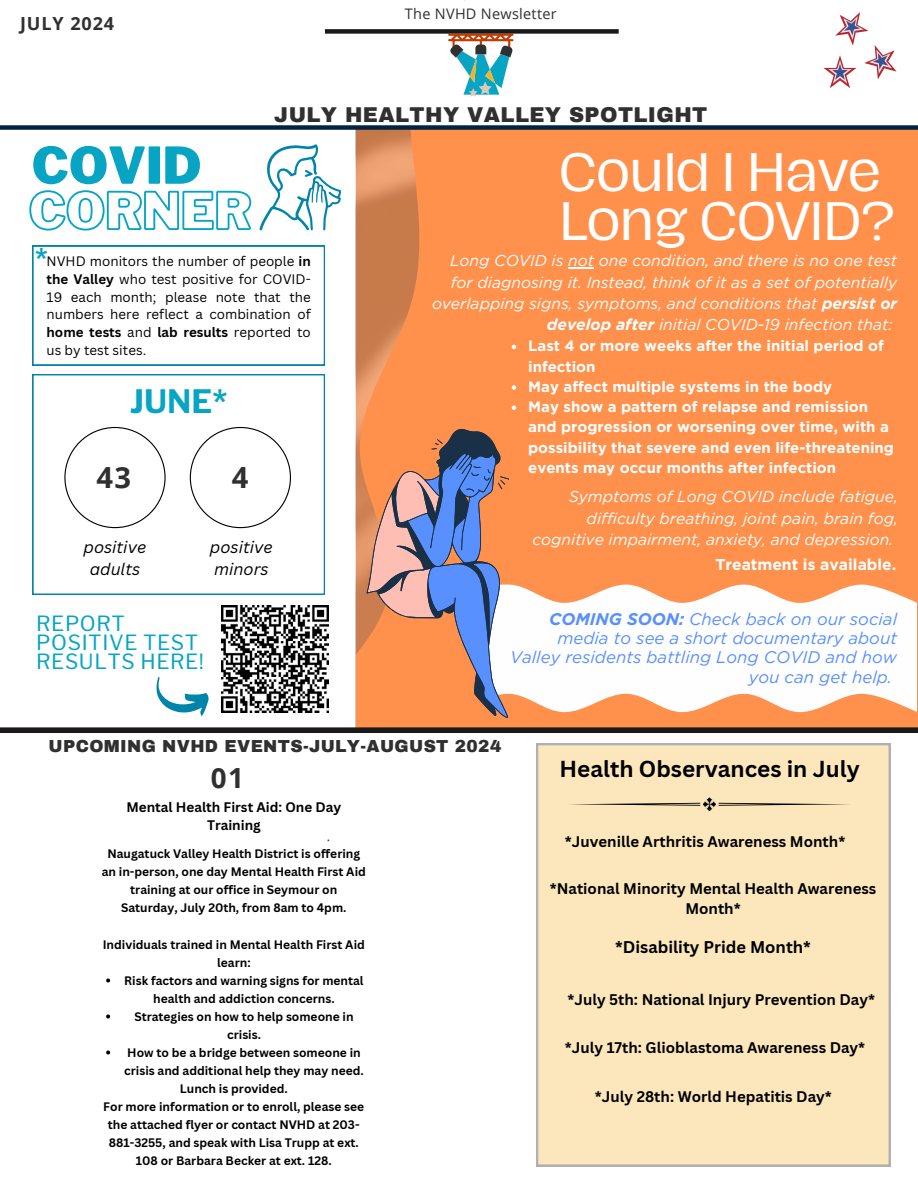
<style>
.page{position:relative;width:918px;height:1188px;background:#fff}
.page>*{position:absolute;margin:0;border:0;box-sizing:border-box;transform-origin:0 0}
.t1{font:900 50.4px "Libre Franklin";color:#07a5c3}
.t2{font:49.65px/49.3px "Hagrid";color:#fff}
.t3{font:700 31.95px "Libre Franklin";color:#07a5c3}
.t4{font:700 29.1px "Open Sans";color:#303030}
.t5{font:700 27.75px "Open Sans";color:#303030}
.t6{font:700 27px "Libre Franklin";color:#07a5c3}
.t7{font:700 22.5px "Canva Sans";color:#000}
.t8{font:900 21px "Archivo";letter-spacing:.02em;color:#303030}
.t9{font:20.85px/19px "Libre Franklin";letter-spacing:.03em;color:#07a5c3}
.t10{font:700 18px "Open Sans";letter-spacing:.05em;color:#303030}
.t11{font:900 16.95px "Archivo";letter-spacing:.02em;color:#303030}
.t12{font:italic 16.8px "Gotham";color:#5890ff}
.t13{font:700 16.5px "Canva Sans";color:#000}
.t14{font:italic 16.35px/22.5px "Canva Sans";color:#000;text-align:center}
.t15{font:italic 15.75px/21.3px "Gotham";color:#fff;text-align:right}
.t16{font:700 15.75px "Gotham";color:#fff}
.t17{font:700 15px/20.2px "Gotham";color:#fff}
.t18{font:700 15px/20.2px "Canva Sans";color:#000;text-align:center}
.t19{font:14.55px "Open Sans";letter-spacing:.02em;color:#303030}
.t20{font:700 13.5px/18px "Canva Sans";color:#000;text-align:center}
.t21{font:13.35px/17.9px "Canva Sans";color:#000;text-align:justify}
.t22{font:12.75px "Open Sans";color:#303030}
.t23{font:700 12px/18px "Canva Sans";color:#000;text-align:center}
.s1{font-weight:700}
</style>
<div class="page">
<div style="left:357px;top:126px;width:561px;height:602px;background:#ff914d"></div>
<svg style="left:448px;top:34px;width:65px;height:63px"></svg>
<div style="left:325px;top:29px;width:294px;height:5px;background:#1c191a"></div>
<svg style="left:259px;top:144px;width:81px;height:87px"></svg>
<svg style="left:29px;top:190px;width:223px;height:41px"></svg>
<img style="left:221px;top:606px;width:107px;height:107px">
<svg style="left:156px;top:676px;width:53px;height:40px"></svg>
<svg style="left:33px;top:246px;width:292px;height:119px"></svg>
<svg style="left:33px;top:374px;width:292px;height:221px"></svg>
<svg style="left:64px;top:427px;width:102px;height:101px"></svg>
<svg style="left:190px;top:427px;width:101px;height:101px"></svg>
<div style="left:536px;top:743px;width:354px;height:423px;background:#fbe7bb"></div>
<svg style="left:568px;top:798px;width:283px;height:13px;background:#dfcda6"></svg>
<svg style="left:824px;top:12px;width:73px;height:76px"></svg>
<svg style="left:356px;top:130px;width:64px;height:597px"></svg>
<div style="left:0;top:727px;width:918px;height:6px;background:#1c191a"></div>
<div style="left:0;top:125px;width:918px;height:5px;background:#002441"></div>
<svg style="left:509px;top:584px;width:408px;height:128px;background:#feeee4"></svg>
<svg style="left:106px;top:979px;width:4px;height:4px"></svg>
<svg style="left:106px;top:1015px;width:4px;height:4px"></svg>
<svg style="left:106px;top:1051px;width:4px;height:4px"></svg>
<svg style="left:568px;top:267px;width:26px;height:1px"></svg>
<svg style="left:512px;top:345px;width:4px;height:4px"></svg>
<svg style="left:512px;top:385px;width:4px;height:5px"></svg>
<svg style="left:512px;top:405px;width:4px;height:5px"></svg>
<svg style="left:367px;top:429px;width:142px;height:289px"></svg>
<p class="t10" style="left:20px;top:11px;width:96px">JULY 2024</p>
<p class="t19" style="left:405px;top:3px;width:153px">The NVHD Newsletter</p>
<h2 class="t8" style="left:274px;top:103px;width:435px">JULY HEALTHY VALLEY SPOTLIGHT</h2>
<h6 class="t1" style="left:32px;top:135px;width:171px">COVID</h6>
<h1 class="t6" style="left:35px;top:242px;width:14px">*</h1>
<p class="t21" style="left:47px;top:252px;width:266px">NVHD monitors the number of people <span class="s1">in the Valley</span> who test positive for COVID-19 each month; please note that the numbers here reflect a combination of <span class="s1">home tests</span> and <span class="s1">lab results</span> reported to us by test sites.</p>
<p class="t3" style="left:130px;top:382px;width:99px">JUNE*</p>
<p class="t4" style="left:97px;top:457px;width:36px">43</p>
<p class="t4" style="left:232px;top:457px;width:18px">4</p>
<p class="t14" style="left:84px;top:535px;width:64px">positive adults</p>
<p class="t14" style="left:210px;top:535px;width:64px;text-align:left">positive minors</p>
<p class="t9" style="left:36px;top:614px;width:169px">REPORT<br>POSITIVE TEST<br>RESULTS HERE!</p>
<p class="t2" style="left:559px;top:149px;width:337px">Could I Have<br>Long COVID?</p>
<p class="t15" style="left:432px;top:250px;width:467px">Long COVID is not one condition, and there is no one test for diagnosing it. Instead, think of it as a set of potentially overlapping signs, symptoms, and conditions that <span class="s1">persist or develop after</span> initial COVID-19 infection that:</p>
<p class="t17" style="left:528px;top:336px;width:357px">Last 4 or more weeks after the initial period of infection</p>
<p class="t17" style="left:528px;top:376px;width:305px">May affect multiple systems in the body</p>
<p class="t17" style="left:528px;top:397px;width:367px">May show a pattern of relapse and remission and progression or worsening over time, with a possibility that severe and even life-threatening events may occur months after infection</p>
<p class="t15" style="left:532px;top:486px;width:367px">Symptoms of Long COVID include fatigue, difficulty breathing, joint pain, brain fog, cognitive impairment, anxiety, and depression.</p>
<p class="t16" style="left:715px;top:555px;width:183px">Treatment is available.</p>
<p class="t12" style="left:549px;top:609px;width:350px"><span class="s1">COMING SOON:</span> Check back on our social</p>
<p class="t12" style="left:557px;top:628px;width:341px">media to see a short documentary about</p>
<p class="t12" style="left:510px;top:647px;width:389px">Valley residents battling Long COVID and how</p>
<p class="t12" style="left:749px;top:667px;width:145px">you can get help.</p>
<p class="t11" style="left:49px;top:737px;width:454px">UPCOMING NVHD EVENTS-JULY-AUGUST 2024</p>
<p class="t5" style="left:211px;top:759px;width:35px">01</p>
<p class="t20" style="left:126px;top:798px;width:216px">Mental Health First Aid: One Day<br>Training</p>
<p class="t22" style="left:327px;top:827px;width:5px">.</p>
<p class="t23" style="left:102px;top:845px;width:266px">Naugatuck Valley Health District is offering an in-person, one day Mental Health First Aid training at our office in Seymour on Saturday, July 20th, from 8am to 4pm.</p>
<p class="t23" style="left:103px;top:935px;width:264px">Individuals trained in Mental Health First Aid learn:</p>
<p class="t23" style="left:124px;top:971px;width:241px">Risk factors and warning signs for mental health and addiction concerns.</p>
<p class="t23" style="left:134px;top:1007px;width:221px">Strategies on how to help someone in crisis.</p>
<p class="t23" style="left:124px;top:1043px;width:241px;text-align:left">How to be a bridge between someone in crisis and additional help they may need.</p>
<h4 class="t23" style="left:180px;top:1079px;width:109px">Lunch is provided.</h4>
<p class="t23" style="left:103px;top:1097px;width:262px">For more information or to enroll, please see the attached flyer or contact NVHD at 203- 881-3255, and speak with Lisa Trupp at ext.<br>108 or Barbara Becker at ext. 128.</p>
<h1 class="t7" style="left:559px;top:753px;width:302px">Health Observances in July</h1>
<p class="t18" style="left:565px;top:831px;width:282px">*Juvenille Arthritis Awareness Month*</p>
<p class="t18" style="left:550px;top:878px;width:328px">*National Minority Mental Health Awareness<br>Month*</p>
<p class="t13" style="left:615px;top:935px;width:197px">*Disability Pride Month*</p>
<h5 class="t18" style="left:567px;top:989px;width:309px">*July 5th: National Injury Prevention Day*</h5>
<p class="t18" style="left:565px;top:1037px;width:302px">*July 17th: Glioblastoma Awareness Day*</p>
<h3 class="t18" style="left:595px;top:1086px;width:239px">*July 28th: World Hepatitis Day*</h3>
</div>
